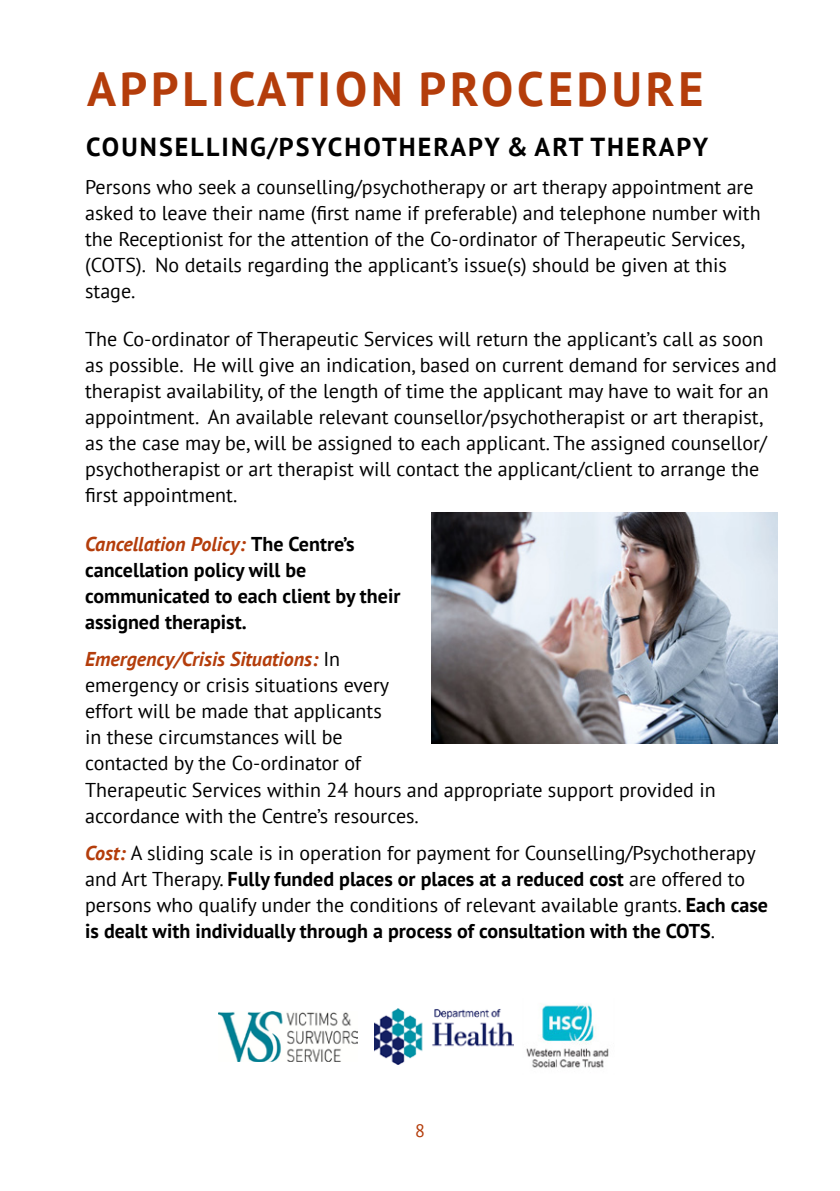
<style>
.page{position:relative;width:840px;height:1191px;background:#fff}
.page>*{position:absolute;margin:0;border:0;box-sizing:border-box;transform-origin:0 0}
.t1{font:700 48px "PT Sans";letter-spacing:.08em;color:#b43d0b}
.t2{font:700 26px "PT Sans";letter-spacing:.08em;color:#000}
.t3{font:20px/26px "PT Sans";color:#000}
.t4{font:700 20px/26px "PT Sans";color:#000}
.t5{font:18px "PT Sans";color:#b43d0b}
.s1{font-style:italic;color:#b43d0b}
.s2{font-weight:700;font-style:italic;color:#b43d0b}
.s3{font-weight:700}
</style>
<div class="page">
<img style="left:218px;top:1011px;width:139px;height:50px">
<img style="left:375px;top:1008px;width:138px;height:56px">
<img style="left:526px;top:1003px;width:83px;height:65px">
<img style="left:431px;top:513px;width:346px;height:230px">
<h1 class="t1" style="left:87px;top:57px;width:617px">APPLICATION PROCEDURE</h1>
<h2 class="t2" style="left:86px;top:130px;width:623px">COUNSELLING/PSYCHOTHERAPY &amp; ART THERAPY</h2>
<p class="t3" style="left:85px;top:173px;width:676px">Persons who seek a counselling/psychotherapy or art therapy appointment are asked to leave their name (first name if preferable) and telephone number with the Receptionist for the attention of the Co-ordinator of Therapeutic Services, (COTS). No details regarding the applicant’s issue(s) should be given at this stage.</p>
<p class="t3" style="left:85px;top:326px;width:692px">The Co-ordinator of Therapeutic Services will return the applicant’s call as soon as possible. He will give an indication, based on current demand for services and therapist availability, of the length of time the applicant may have to wait for an appointment. An available relevant counsellor/psychotherapist or art therapist, as the case may be, will be assigned to each applicant. The assigned counsellor/ psychotherapist or art therapist will contact the applicant/client to arrange the first appointment.</p>
<p class="t4" style="left:85px;top:530px;width:316px"><span class="s1">Cancellation Policy:</span> The Centre’s cancellation policy will be communicated to each client by their assigned therapist.</p>
<p class="t3" style="left:85px;top:646px;width:631px"><span class="s2">Emergency/Crisis Situations:</span> In<br>emergency or crisis situations every<br>effort will be made that applicants<br>in these circumstances will be<br>contacted by the Co-ordinator of<br>Therapeutic Services within 24 hours and appropriate support provided in accordance with the Centre’s resources.</p>
<p class="t3" style="left:85px;top:839px;width:684px"><span class="s2">Cost:</span> A sliding scale is in operation for payment for Counselling/Psychotherapy and Art Therapy. <span class="s3">Fully funded places or places at a reduced cost</span> are offered to persons who qualify under the conditions of relevant available grants. <span class="s3">Each case is dealt with individually through a process of consultation with the COTS</span>.</p>
<p class="t5" style="left:415px;top:1119px;width:11px">8</p>
</div>
